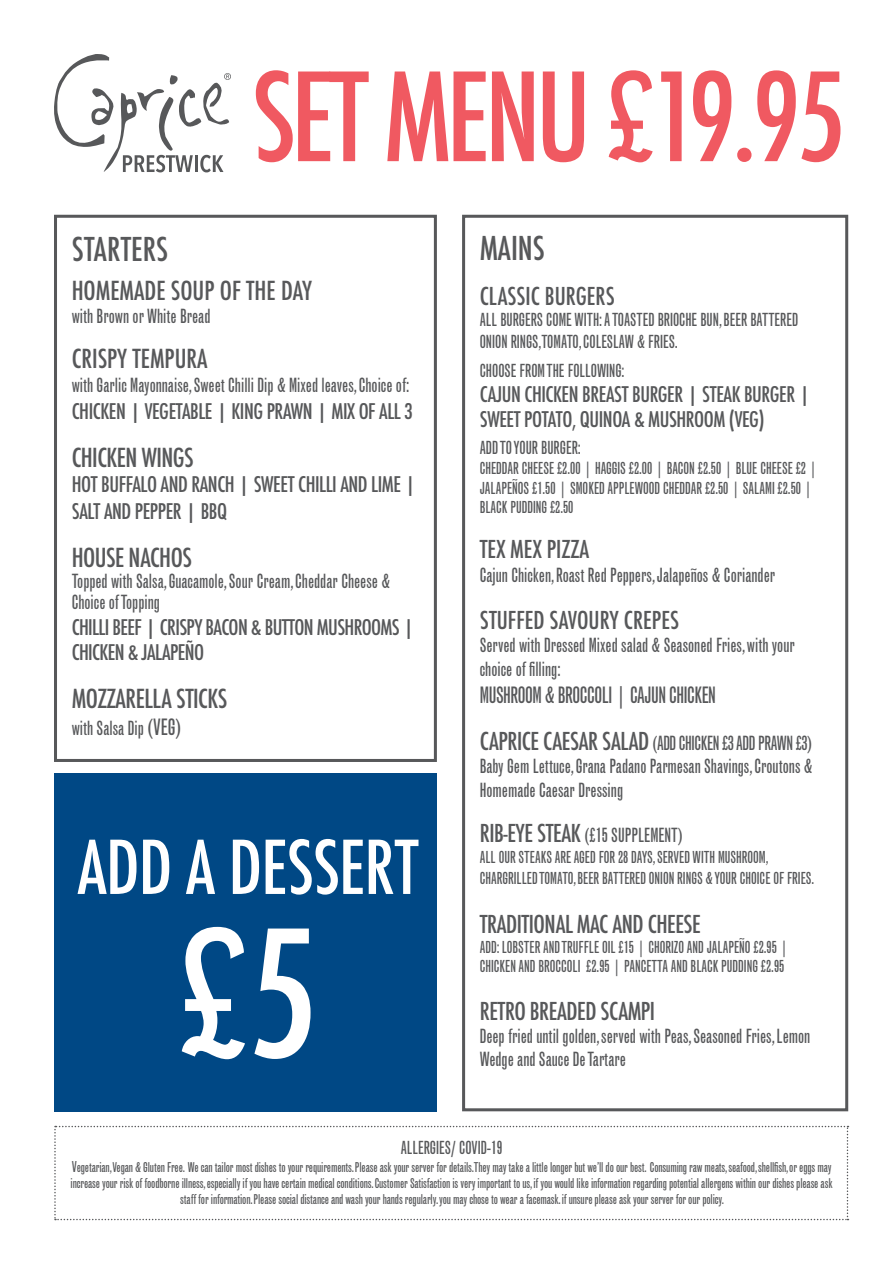
<style>
.page{position:relative;width:893px;height:1263px;background:#fff}
.page>*{position:absolute;margin:0;border:0;box-sizing:border-box;transform-origin:0 0}
.t1{font:500 condensed 171px "Futura";color:#fff}
.t2{font:500 condensed 118.95px "Futura";letter-spacing:-.04em;color:#f05961}
.t3{font:500 condensed 72px "Futura";letter-spacing:-.01em;color:#fff}
.t4{font:500 condensed 31.95px "Futura";color:#57585a}
.t5{font:500 condensed 25.5px "Futura";letter-spacing:-.02em;color:#57585a}
.t6{font:500 condensed 25.5px "Futura";color:#57585a}
.t7{font:500 condensed 24px "Futura";letter-spacing:-.005em;color:#57585a}
.t8{font:22.5px "Grotesque MT Std Extra Cond";letter-spacing:-.02em;color:#57585a}
.t9{font:500 condensed 21px/25.2px "Futura";letter-spacing:-.02em;color:#57585a}
.t10{font:19.5px/23.4px "Grotesque MT Std Extra Cond";color:#57585a}
.t11{font:18px/21.6px "Grotesque MT Std Extra Cond";color:#57585a}
.t12{font:16.5px/19.8px "Grotesque MT Std Extra Cond";color:#57585a}
.t13{font:13.5px/16.2px "Grotesque MT Std Extra Cond";letter-spacing:-.01em;color:#57585a;text-align:center}
.s1{font-size:22.5px}
.s2{font-family:"Futura";font-weight:500;font-stretch:condensed;font-size:24px}
.s3{font-size:15px}
</style>
<div class="page">
<div style="left:54px;top:215px;width:383px;height:547px;border:3px solid #57585a"></div>
<div style="left:54px;top:773px;width:383px;height:338px;background:#004885"></div>
<div style="left:462px;top:215px;width:386px;height:896px;border:3px solid #57585a"></div>
<svg style="left:54px;top:54px;width:177px;height:118px"></svg>
<svg style="left:54px;top:1126px;width:794px;height:94px"></svg>
<h3 class="t4" style="left:72px;top:229px;width:98px">STARTERS</h3>
<h2 class="t2" style="left:252px;top:41px;width:595px">SET MENU £19.95</h2>
<h3 class="t4" style="left:480px;top:228px;width:67px">MAINS</h3>
<h3 class="t6" style="left:72px;top:274px;width:242px">HOMEMADE SOUP OF THE DAY</h3>
<h3 class="t10" style="left:72px;top:305px;width:140px">with Brown or White Bread</h3>
<h3 class="t6" style="left:72px;top:342px;width:137px">CRISPY TEMPURA</h3>
<h3 class="t10" style="left:72px;top:373px;width:339px">with Garlic Mayonnaise, Sweet Chilli Dip &amp; Mixed leaves, Choice of:</h3>
<h3 class="t9" style="left:72px;top:398px;width:343px">CHICKEN | VEGETABLE | KING PRAWN | MIX OF ALL 3</h3>
<h3 class="t5" style="left:72px;top:441px;width:124px">CHICKEN WINGS</h3>
<h3 class="t9" style="left:72px;top:471px;width:346px;line-height:27px">HOT BUFFALO AND RANCH | SWEET CHILLI AND LIME |<br>SALT AND PEPPER | BBQ</h3>
<h3 class="t5" style="left:72px;top:541px;width:122px">HOUSE NACHOS</h3>
<h3 class="t10" style="left:72px;top:570px;width:320px;line-height:21.6px">Topped with Salsa, Guacamole, Sour Cream, Cheddar Cheese &amp;<br>Choice of Topping</h3>
<h3 class="t9" style="left:72px;top:614px;width:344px">CHILLI BEEF | CRISPY BACON &amp; BUTTON MUSHROOMS |<br>CHICKEN &amp; JALAPEÑO</h3>
<h3 class="t5" style="left:72px;top:682px;width:157px">MOZZARELLA STICKS</h3>
<h3 class="t10" style="left:72px;top:716px;width:111px">with Salsa Dip <span class="s1">(VEG)</span></h3>
<h3 class="t3" style="left:77px;top:821px;width:342px">ADD A DESSERT</h3>
<h1 class="t1" style="left:178px;top:885px;width:141px">£5</h1>
<h3 class="t7" style="left:480px;top:281px;width:136px">CLASSIC BURGERS</h3>
<h3 class="t11" style="left:480px;top:309px;width:320px">ALL BURGERS COME WITH: A TOASTED BRIOCHE BUN, BEER BATTERED<br>ONION RINGS,TOMATO, COLESLAW &amp; FRIES.</h3>
<h3 class="t11" style="left:480px;top:359px;width:146px">CHOOSE FROM THE FOLLOWING:</h3>
<h3 class="t9" style="left:480px;top:381px;width:332px">CAJUN CHICKEN BREAST BURGER | STEAK BURGER |<br>SWEET POTATO, QUINOA &amp; MUSHROOM (VEG)</h3>
<h3 class="t11" style="left:480px;top:437px;width:103px">ADD TO YOUR BURGER:</h3>
<p class="t12" style="left:480px;top:458px;width:339px">CHEDDAR CHEESE £2.00 | HAGGIS £2.00 | BACON £2.50 | BLUE CHEESE £2 |<br>JALAPEÑOS £1.50 | SMOKED APPLEWOOD CHEDDAR £2.50 | SALAMI £2.50 |<br>BLACK PUDDING £2.50</p>
<h3 class="t7" style="left:480px;top:534px;width:111px">TEX MEX PIZZA</h3>
<h3 class="t10" style="left:480px;top:563px;width:297px">Cajun Chicken, Roast Red Peppers, Jalapeños &amp; Coriander</h3>
<h3 class="t7" style="left:480px;top:604px;width:201px">STUFFED SAVOURY CREPES</h3>
<h3 class="t10" style="left:480px;top:634px;width:317px">Served with Dressed Mixed salad &amp; Seasoned Fries, with your choice of filling:</h3>
<h3 class="t8" style="left:480px;top:681px;width:238px">MUSHROOM &amp; BROCCOLI | CAJUN CHICKEN</h3>
<h3 class="t10" style="left:480px;top:731px;width:334px;text-align:justify"><span class="s2">CAPRICE CAESAR SALAD</span> (ADD CHICKEN £3 ADD PRAWN £3)<br>Baby Gem Lettuce, Grana Padano Parmesan Shavings, Croutons &amp; Homemade Caesar Dressing</h3>
<h3 class="t10" style="left:480px;top:824px;width:204px"><span class="s2">RIB-EYE STEAK</span> (£15 SUPPLEMENT)</h3>
<p class="t12" style="left:480px;top:846px;width:336px;line-height:21px">ALL OUR STEAKS ARE AGED FOR 28 DAYS, SERVED WITH MUSHROOM,<br>CHARGRILLED TOMATO, BEER BATTERED ONION RINGS &amp; YOUR CHOICE OF FRIES.</p>
<h3 class="t7" style="left:480px;top:909px;width:222px">TRADITIONAL MAC AND CHEESE</h3>
<p class="t12" style="left:480px;top:937px;width:310px">ADD: LOBSTER AND TRUFFLE OIL £15 | CHORIZO AND JALAPEÑO £2.95 |<br>CHICKEN AND BROCCOLI £2.95 | PANCETTA AND BLACK PUDDING £2.95</p>
<h3 class="t7" style="left:480px;top:995px;width:177px">RETRO BREADED SCAMPI</h3>
<h3 class="t10" style="left:480px;top:1024px;width:332px">Deep fried until golden, served with Peas, Seasoned Fries, Lemon<br>Wedge and Sauce De Tartare</h3>
<h3 class="t11" style="left:401px;top:1136px;width:103px">ALLERGIES/ COVID-19</h3>
<p class="t13" style="left:71px;top:1159px;width:763px"><span class="s3">V</span>egetarian,Vegan &amp; Gluten Free. We can tailor most dishes to your requirements. Please ask your server for details.They may take a little longer but we’ll do our best. Consuming raw meats, seafood, shellfish, or eggs may increase your risk of foodborne illness, especially if you have certain medical conditions. Customer Satisfaction is very important to us, if you would like information regarding potential allergens within our dishes please ask staff for information. Please social distance and wash your hands regularly. you may chose to wear a facemask. if unsure please ask your server for our policy.</p>
</div>
